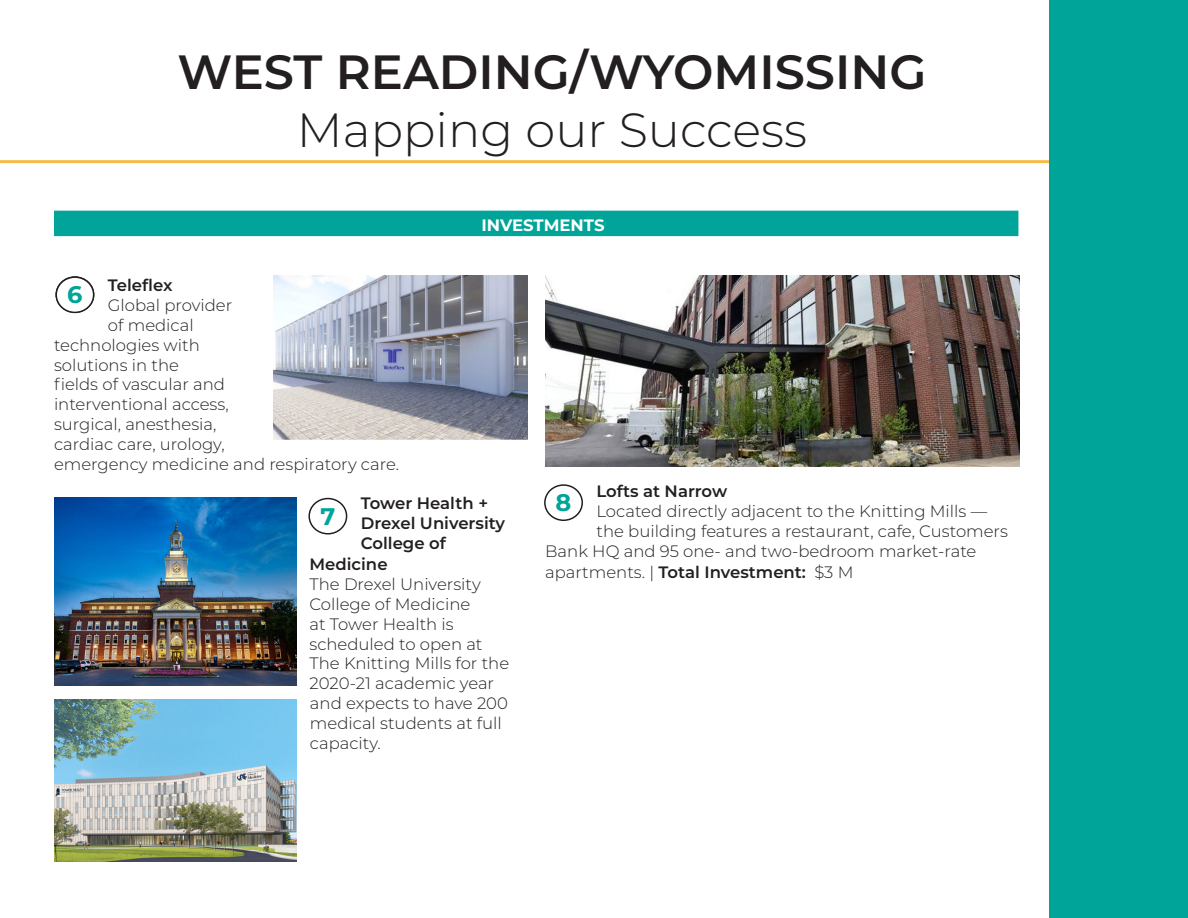
<style>
.page{position:relative;width:1188px;height:918px;background:#fff}
.page>*{position:absolute;margin:0;border:0;box-sizing:border-box;transform-origin:0 0}
.t1{font:600 48px/57.6px "Montserrat";color:#231f20;text-align:center}
.t2{font:700 24px "Montserrat";color:#00a499}
.t3{font:300 16.5px/19.8px "Montserrat";color:#231f20}
.t4{font:600 16.5px/19.8px "Montserrat";color:#231f20}
.t5{font:700 16.5px "Montserrat";color:#fff}
.s1{font-weight:300}
</style>
<div class="page">
<hr style="left:0;top:160px;width:1077px;height:3px;background:#f4bc47">
<div style="left:1050px;top:0;width:138px;height:917px;background:#00a499"></div>
<div style="left:54px;top:211px;width:964px;height:25px;background:#00a499"></div>
<div style="left:55px;top:276px;width:39px;height:37px;border:2px solid #231f20;border-radius:50%"></div>
<div style="left:308px;top:498px;width:39px;height:37px;border:2px solid #231f20;border-radius:50%"></div>
<div style="left:544px;top:484px;width:39px;height:37px;border:2px solid #231f20;border-radius:50%"></div>
<img style="left:274px;top:275px;width:253px;height:164px">
<img style="left:545px;top:275px;width:474px;height:192px">
<img style="left:54px;top:700px;width:242px;height:161px">
<img style="left:54px;top:498px;width:242px;height:188px">
<p class="t1" style="left:178px;top:41px;width:750px">WEST READING/WYOMISSING<br><span class="s1">Mapping our Success</span></p>
<p class="t5" style="left:481px;top:213px;width:125px">INVESTMENTS</p>
<p class="t4" style="left:108px;top:275px;width:66px">Teleflex</p>
<p class="t3" style="left:108px;top:295px;width:126px">Global provider</p>
<p class="t3" style="left:108px;top:315px;width:87px">of medical</p>
<p class="t3" style="left:54px;top:334px;width:147px">technologies with</p>
<p class="t3" style="left:54px;top:354px;width:126px">solutions in the</p>
<p class="t3" style="left:54px;top:374px;width:173px">fields of vascular and</p>
<p class="t3" style="left:54px;top:394px;width:176px">interventional access,</p>
<p class="t3" style="left:54px;top:414px;width:164px">surgical, anesthesia,</p>
<p class="t3" style="left:54px;top:433px;width:172px">cardiac care, urology,</p>
<p class="t3" style="left:54px;top:453px;width:347px">emergency medicine and respiratory care.</p>
<p class="t4" style="left:361px;top:493px;width:146px">Tower Health +<br>Drexel University<br>College of</p>
<p class="t4" style="left:310px;top:554px;width:80px">Medicine</p>
<p class="t3" style="left:310px;top:574px;width:201px">The Drexel University<br>College of Medicine<br>at Tower Health is scheduled to open at<br>The Knitting Mills for the<br>2020-21 academic year and expects to have 200 medical students at full capacity.</p>
<p class="t2" style="left:66px;top:277px;width:17px">6</p>
<p class="t2" style="left:320px;top:499px;width:16px">7</p>
<p class="t4" style="left:596px;top:481px;width:132px">Lofts at Narrow</p>
<p class="t3" style="left:596px;top:501px;width:392px">Located directly adjacent to the Knitting Mills —</p>
<p class="t3" style="left:596px;top:521px;width:413px">the building features a restaurant, cafe, Customers</p>
<p class="t3" style="left:545px;top:540px;width:433px">Bank HQ and 95 one- and two-bedroom market-rate</p>
<p class="t4" style="left:545px;top:562px;width:310px"><span class="s1">apartments. |</span> Total Investment: <span class="s1">$3 M</span></p>
<p class="t2" style="left:556px;top:485px;width:17px">8</p>
</div>
